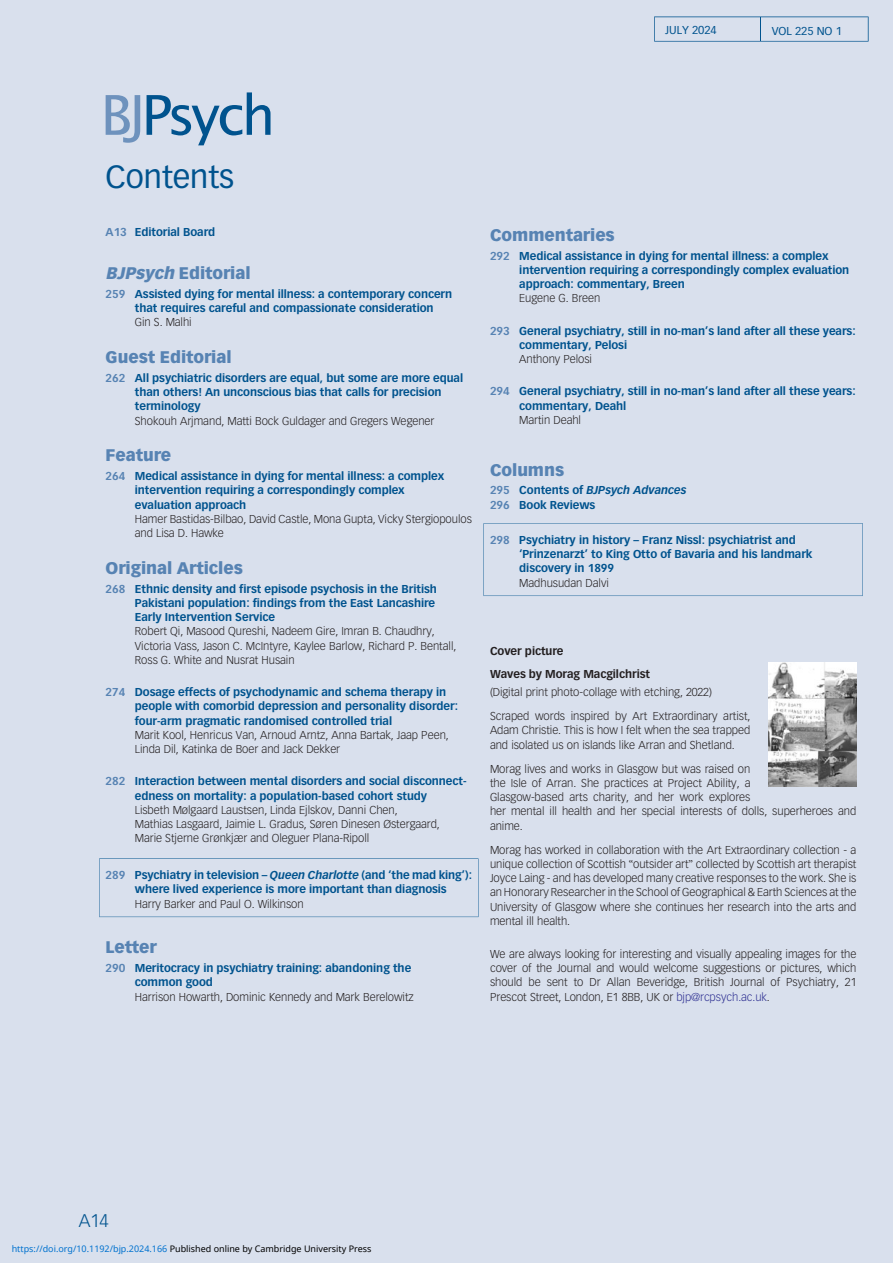
<style>
.page{position:relative;width:893px;height:1263px;background:#d9e0ed}
.page>*{position:absolute;margin:0;border:0;box-sizing:border-box;transform-origin:0 0}
.t1{font:31.5px "Adv OT99 ad 3856";color:#00538e}
.t2{font:18px "Adv O Tebb 0 ccfd";color:#00538e}
.t3{font:16.5px "Adv OT3 b 24 fb 65.B";color:#5783b3}
.t4{font:11.25px/14.2px "Adv O Tebb 0 ccfd";color:#231f20}
.t5{font:11.25px/14.2px "Adv OT83 f 7 eb 24.B";color:#00538e}
.t6{font:11.25px/23.2px "Adv OT83 f 7 eb 24.B";color:#231f20}
.t7{font:11.25px "Adv OT9 ded 4739.BI";color:#00538e}
.t8{font:11.25px "Adv OT99 ad 3856";color:#00538e}
.t9{font:9px "Noto Sans";color:#000}
.s1{color:#5783b3}
.s2{font-style:italic}
.s3{font-style:inherit}
.s4{font-family:"Adv OT9 ded 4739.BI"}
.s5{font-family:"Adv OT83 f 7 eb 24.B";color:#5783b3}
.s6{font-family:"Adv OT83 f 7 eb 24.B"}
.s7{font-family:"Adv OT1 ef 757 c 0"}
.s8{color:#2e3092}
.s9{color:#0172cf}
</style>
<div class="page">
<svg style="left:106px;top:95px;width:34px;height:48px"></svg>
<svg style="left:147px;top:92px;width:123px;height:53px"></svg>
<hr style="left:99px;top:858px;width:379px;height:1px;background:#00538e">
<svg style="left:478px;top:858px;width:1px;height:59px"></svg>
<hr style="left:99px;top:917px;width:379px;height:1px;background:#00538e">
<svg style="left:99px;top:858px;width:1px;height:59px"></svg>
<hr style="left:484px;top:523px;width:379px;height:1px;background:#00538e">
<hr style="left:862px;top:523px;width:1px;height:73px;background:#00538e">
<hr style="left:484px;top:596px;width:379px;height:1px;background:#00538e">
<hr style="left:484px;top:523px;width:1px;height:73px;background:#00538e">
<img style="left:768px;top:662px;width:88px;height:125px">
<svg style="left:654px;top:16px;width:215px;height:26px"></svg>
<p class="t8" style="left:665px;top:23px;width:53px">JULY 2024</p>
<p class="t8" style="left:772px;top:25px;width:72px">VOL 225 NO 1</p>
<h1 class="t1" style="left:106px;top:159px;width:130px">Contents</h1>
<p class="t5" style="left:106px;top:226px;width:111px"><span class="s1">A13</span> Editorial Board</p>
<h3 class="t3" style="left:106px;top:266px;width:146px"><span class="s2">BJPsych</span>Editorial</h3>
<p class="t5" style="left:135px;top:287px;width:319px;text-indent:-29px"><span class="s1">259</span> Assisted dying for mental illness: a contemporary concern that requires careful and compassionate consideration</p>
<p class="t4" style="left:135px;top:316px;width:58px">Gin S. Malhi</p>
<h3 class="t3" style="left:106px;top:350px;width:127px">Guest Editorial</h3>
<p class="t5" style="left:135px;top:371px;width:330px;text-indent:-29px"><span class="s1">262</span> All psychiatric disorders are equal, but some are more equal than others! An unconscious bias that calls for precision terminology</p>
<p class="t4" style="left:135px;top:414px;width:301px">Shokouh Arjmand, Matti Bock Guldager and Gregers Wegener</p>
<h3 class="t3" style="left:106px;top:448px;width:67px">Feature</h3>
<p class="t5" style="left:135px;top:470px;width:311px;text-indent:-29px"><span class="s1">264</span> Medical assistance in dying for mental illness: a complex intervention requiring a correspondingly complex evaluation approach</p>
<p class="t4" style="left:135px;top:512px;width:338px">Hamer Bastidas-Bilbao, David Castle, Mona Gupta, Vicky Stergiopoulos and Lisa D. Hawke</p>
<h3 class="t3" style="left:106px;top:561px;width:139px">Original Articles</h3>
<p class="t5" style="left:135px;top:582px;width:303px;text-indent:-29px"><span class="s1">268</span> Ethnic density and first episode psychosis in the British<br>Pakistani population: findings from the East Lancashire<br>Early Intervention Service</p>
<p class="t4" style="left:135px;top:625px;width:323px">Robert Qi, Masood Qureshi, Nadeem Gire, Imran B. Chaudhry,<br>Victoria Vass, Jason C. McIntyre, Kaylee Barlow, Richard P. Bentall,<br>Ross G. White and Nusrat Husain</p>
<p class="t5" style="left:135px;top:686px;width:325px;text-indent:-29px"><span class="s1">274</span> Dosage effects of psychodynamic and schema therapy in people with comorbid depression and personality disorder: four-arm pragmatic randomised controlled trial</p>
<p class="t4" style="left:135px;top:728px;width:315px">Marit Kool, Henricus Van, Arnoud Arntz, Anna Bartak, Jaap Peen,<br>Linda Dil, Katinka de Boer and Jack Dekker</p>
<p class="t5" style="left:135px;top:775px;width:333px;text-indent:-29px"><span class="s1">282</span> Interaction between mental disorders and social disconnect&shy;edness on mortality: a population-based cohort study</p>
<p class="t4" style="left:135px;top:803px;width:306px">Lisbeth Mølgaard Laustsen, Linda Ejlskov, Danni Chen,<br>Mathias Lasgaard, Jaimie L. Gradus, Søren Dinesen Østergaard,<br>Marie Stjerne Grønkjær and Oleguer Plana-Ripoll</p>
<p class="t5" style="left:106px;top:869px;width:368px;text-align:center"><span class="s1">289</span> Psychiatry in television <span class="s3">–</span> <span class="s4">Queen Charlotte</span> (and <span class="s3">‘</span>the mad king<span class="s3">’</span>): where lived experience is more important than diagnosis</p>
<p class="t4" style="left:135px;top:897px;width:170px">Harry Barker and Paul O. Wilkinson</p>
<h3 class="t3" style="left:106px;top:940px;width:53px">Letter</h3>
<p class="t5" style="left:135px;top:962px;width:278px;text-indent:-29px"><span class="s1">290</span> Meritocracy in psychiatry training: abandoning the common good</p>
<p class="t4" style="left:135px;top:990px;width:280px">Harrison Howarth, Dominic Kennedy and Mark Berelowitz</p>
<h3 class="t3" style="left:490px;top:228px;width:126px">Commentaries</h3>
<p class="t5" style="left:519px;top:249px;width:331px;text-indent:-29px"><span class="s1">292</span> Medical assistance in dying for mental illness: a complex intervention requiring a correspondingly complex evaluation approach: commentary, Breen</p>
<p class="t4" style="left:519px;top:292px;width:83px">Eugene G. Breen</p>
<p class="t5" style="left:519px;top:324px;width:338px;text-indent:-29px"><span class="s1">293</span> General psychiatry, still in no-man<span class="s3">’</span>s land after all these years: commentary, Pelosi</p>
<p class="t4" style="left:519px;top:353px;width:74px">Anthony Pelosi</p>
<p class="t5" style="left:519px;top:385px;width:338px;text-indent:-29px"><span class="s1">294</span> General psychiatry, still in no-man<span class="s3">’</span>s land after all these years: commentary, Deahl</p>
<p class="t4" style="left:519px;top:413px;width:63px">Martin Deahl</p>
<h3 class="t3" style="left:490px;top:463px;width:76px">Columns</h3>
<p class="t7" style="left:490px;top:484px;width:198px"><span class="s5">295</span> <span class="s6">Contents of</span> BJPsych Advances</p>
<p class="t5" style="left:490px;top:498px;width:107px"><span class="s1">296</span> Book Reviews</p>
<p class="t5" style="left:519px;top:533px;width:295px;text-indent:-29px"><span class="s1">298</span> Psychiatry in history <span class="s3">–</span> Franz Nissl: psychiatrist and <span class="s3">‘</span>Prinzenarzt<span class="s3">’</span> to King Otto of Bavaria and his landmark discovery in 1899</p>
<p class="t4" style="left:519px;top:576px;width:91px">Madhusudan Dalvi</p>
<p class="t6" style="left:490px;top:640px;width:162px">Cover picture<br>Waves by Morag Macgilchrist</p>
<p class="t4" style="left:490px;top:681px;width:262px;line-height:24px">(Digital print photo-collage with etching, 2022)<br>Scraped words inspired by Art Extraordinary artist,</p>
<p class="t4" style="left:490px;top:724px;width:262px">Adam Christie. This is how I felt when the sea trapped and isolated us on islands like Arran and Shetland.</p>
<p class="t4" style="left:490px;top:762px;width:368px">Morag lives and works in Glasgow but was raised on<br>the Isle of Arran. She practices at Project Ability, a<br>Glasgow-based arts charity, and her work explores<br>her mental ill health and her special interests of dolls, superheroes and anime.</p>
<p class="t4" style="left:490px;top:843px;width:368px;text-align:justify">Morag has worked in collaboration with the Art Extraordinary collection - a unique collection of Scottish <span class="s7">“</span>outsider art<span class="s7">”</span> collected by Scottish art therapist Joyce Laing - and has developed many creative responses to the work. She is an Honorary Researcher in the School of Geographical &amp; Earth Sciences at the University of Glasgow where she continues her research into the arts and mental ill health.</p>
<p class="t4" style="left:490px;top:947px;width:368px;text-align:justify">We are always looking for interesting and visually appealing images for the cover of the Journal and would welcome suggestions or pictures, which should be sent to Dr Allan Beveridge, British Journal of Psychiatry, 21<br>Prescot Street, London, E1 8BB, UK or <span class="s8">bjp@rcpsych.ac.uk</span>.</p>
<h2 class="t2" style="left:79px;top:1213px;width:31px">A14</h2>
<p class="t9" style="left:12px;top:1243px;width:361px"><span class="s9">https://doi.org/10.1192/bjp.2024.166</span> Published online by Cambridge University Press</p>
</div>
